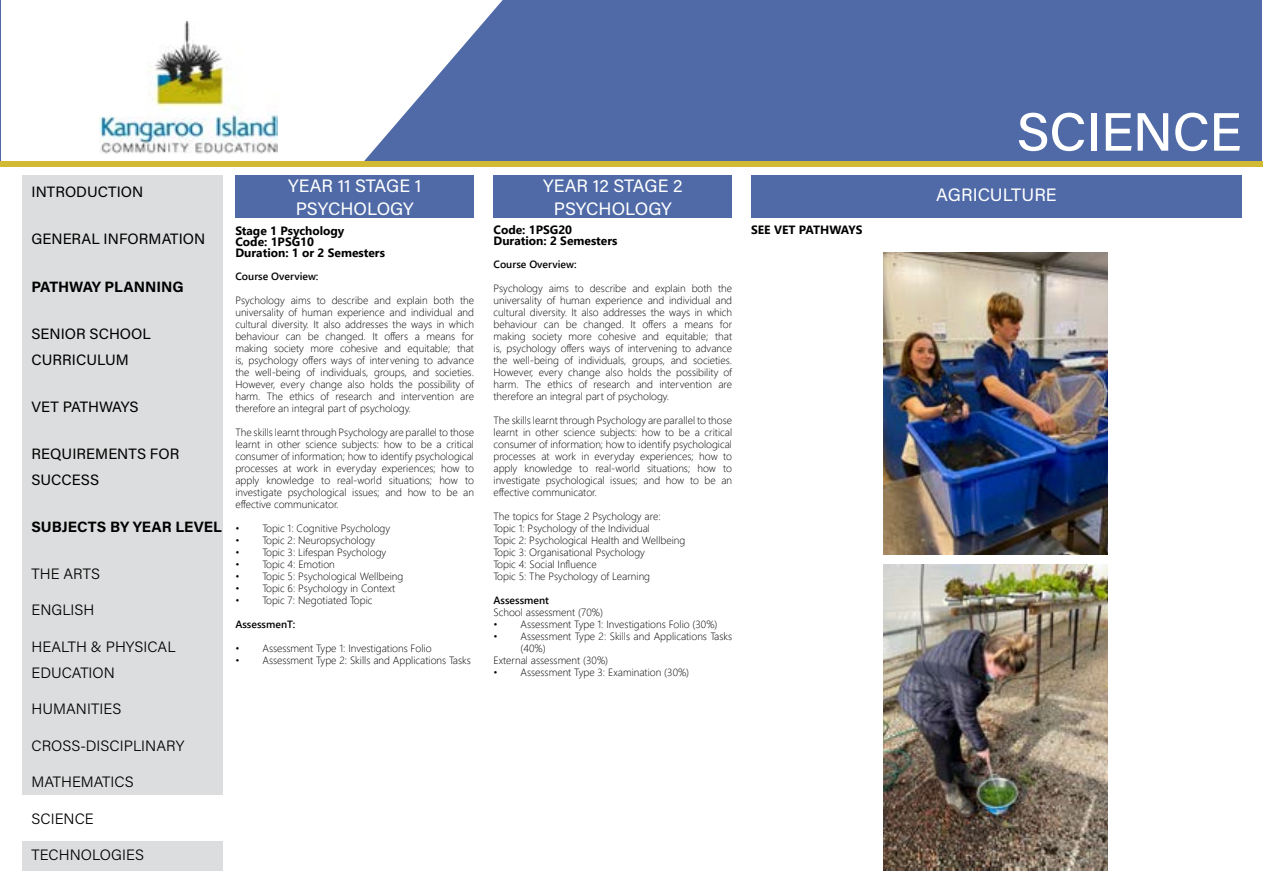
<style>
.page{position:relative;width:1263px;height:893px;background:#fff}
.page>*{position:absolute;margin:0;border:0;box-sizing:border-box;transform-origin:0 0}
.t1{font:54px "Acumin Variable Concept";letter-spacing:.01em;color:#fff}
.t2{font:18px/22.8px "Acumin Variable Concept";letter-spacing:.01em;color:#fff;text-align:center}
.t3{font:15px/25.8px "Acumin Variable Concept";letter-spacing:.01em;color:#000}
.t4{font:15px "Acumin Variable Concept";letter-spacing:.04em;color:#000}
.t5{font:700 12px/10.9px "Segoe UI";color:#000}
.t6{font:300 10.5px/12px "Segoe UI";color:#000;text-align:justify}
.t7{font:600 10.5px "Segoe UI";color:#000}
</style>
<div class="page">
<div style="left:1px;top:1px;width:1261px;height:163px;background:#4f6aa7"></div>
<svg style="left:0;top:0;width:510px;height:176px;fill:#fff"></svg>
<div style="left:1px;top:1px;width:326px;height:206px;background:#fff"></div>
<div style="left:0;top:162px;width:1263px;height:5px;background:#d3ba34"></div>
<img style="left:100px;top:21px;width:177px;height:133px">
<div style="left:235px;top:176px;width:239px;height:42px;background:#4f6aa7"></div>
<div style="left:751px;top:175px;width:491px;height:43px;background:#4f6aa7"></div>
<div style="left:493px;top:175px;width:239px;height:43px;background:#4f6aa7"></div>
<div style="left:22px;top:176px;width:201px;height:695px;background:#dcddde"></div>
<div style="left:18px;top:796px;width:210px;height:45px;background:#fff"></div>
<img style="left:883px;top:565px;width:225px;height:306px">
<img style="left:883px;top:253px;width:225px;height:301px">
<h3 class="t3" style="left:31px;top:179px;width:113px">INTRODUCTION</h3>
<h3 class="t3" style="left:31px;top:226px;width:175px">GENERAL INFORMATION</h3>
<h3 class="t3" style="left:31px;top:273px;width:153px">PATHWAY PLANNING</h3>
<h3 class="t3" style="left:31px;top:320px;width:121px">SENIOR SCHOOL<br>CURRICULUM</h3>
<h3 class="t3" style="left:31px;top:393px;width:108px">VET PATHWAYS</h3>
<h3 class="t3" style="left:31px;top:440px;width:149px">REQUIREMENTS FOR<br>SUCCESS</h3>
<h3 class="t4" style="left:31px;top:516px;width:191px">SUBJECTS BY YEAR LEVEL</h3>
<h3 class="t3" style="left:31px;top:560px;width:70px">THE ARTS</h3>
<h3 class="t3" style="left:31px;top:597px;width:64px">ENGLISH</h3>
<h3 class="t3" style="left:31px;top:633px;width:145px">HEALTH &amp; PHYSICAL<br>EDUCATION</h3>
<h3 class="t3" style="left:31px;top:696px;width:91px">HUMANITIES</h3>
<h3 class="t3" style="left:31px;top:732px;width:154px">CROSS-DISCIPLINARY</h3>
<h3 class="t3" style="left:31px;top:769px;width:104px">MATHEMATICS</h3>
<h3 class="t3" style="left:31px;top:805px;width:64px">SCIENCE</h3>
<h3 class="t3" style="left:31px;top:842px;width:114px">TECHNOLOGIES</h3>
<h1 class="t1" style="left:1017px;top:95px;width:226px">SCIENCE</h1>
<h2 class="t2" style="left:288px;top:173px;width:134px">YEAR 11 STAGE 1<br>PSYCHOLOGY</h2>
<h2 class="t2" style="left:936px;top:182px;width:122px">AGRICULTURE</h2>
<h2 class="t2" style="left:543px;top:174px;width:140px">YEAR 12 STAGE 2<br>PSYCHOLOGY</h2>
<p class="t5" style="left:235px;top:225px;width:151px">Stage 1 Psychology<br>Code: 1PSG10<br>Duration: 1 or 2 Semesters</p>
<p class="t7" style="left:235px;top:268px;width:85px">Course Overview:</p>
<p class="t6" style="left:235px;top:294px;width:240px">Psychology aims to describe and explain both the universality of human experience and individual and cultural diversity. It also addresses the ways in which behaviour can be changed. It offers a means for making society more cohesive and equitable; that is, psychology offers ways of intervening to advance the well-being of individuals, groups, and societies.<br>However, every change also holds the possibility of harm. The ethics of research and intervention are therefore an integral part of psychology.</p>
<p class="t6" style="left:235px;top:426px;width:240px">The skills learnt through Psychology are parallel to those learnt in other science subjects: how to be a critical consumer of information; how to identify psychological processes at work in everyday experiences; how to apply knowledge to real-world situations; how to investigate psychological issues; and how to be an effective communicator.</p>
<p class="t6" style="left:235px;top:522px;width:156px">• Topic 1: Cognitive Psychology</p>
<p class="t6" style="left:235px;top:534px;width:141px">• Topic 2: Neuropsychology</p>
<p class="t6" style="left:235px;top:546px;width:152px">• Topic 3: Lifespan Psychology</p>
<p class="t6" style="left:235px;top:558px;width:101px">• Topic 4: Emotion</p>
<p class="t6" style="left:235px;top:570px;width:169px">• Topic 5: Psychological Wellbeing</p>
<p class="t6" style="left:235px;top:582px;width:161px">• Topic 6: Psychology in Context</p>
<p class="t6" style="left:235px;top:594px;width:139px">• Topic 7: Negotiated Topic</p>
<p class="t7" style="left:235px;top:616px;width:61px">AssessmenT:</p>
<p class="t6" style="left:235px;top:642px;width:198px">• Assessment Type 1: Investigations Folio</p>
<p class="t6" style="left:235px;top:654px;width:237px">• Assessment Type 2: Skills and Applications Tasks</p>
<p class="t5" style="left:493px;top:224px;width:80px">Code: 1PSG20</p>
<p class="t5" style="left:751px;top:224px;width:113px">SEE VET PATHWAYS</p>
<p class="t5" style="left:493px;top:235px;width:126px">Duration: 2 Semesters</p>
<p class="t7" style="left:493px;top:256px;width:85px">Course Overview:</p>
<p class="t6" style="left:493px;top:282px;width:240px">Psychology aims to describe and explain both the universality of human experience and individual and cultural diversity. It also addresses the ways in which behaviour can be changed. It offers a means for making society more cohesive and equitable; that is, psychology offers ways of intervening to advance the well-being of individuals, groups, and societies.<br>However, every change also holds the possibility of harm. The ethics of research and intervention are therefore an integral part of psychology.</p>
<p class="t6" style="left:493px;top:414px;width:240px">The skills learnt through Psychology are parallel to those learnt in other science subjects: how to be a critical consumer of information; how to identify psychological processes at work in everyday experiences; how to apply knowledge to real-world situations; how to investigate psychological issues; and how to be an effective communicator.</p>
<p class="t6" style="left:493px;top:510px;width:193px;text-align:left">The topics for Stage 2 Psychology are:<br>Topic 1: Psychology of the Individual<br>Topic 2: Psychological Health and Wellbeing Topic 3: Organisational Psychology<br>Topic 4: Social Influence<br>Topic 5: The Psychology of Learning</p>
<p class="t7" style="left:493px;top:592px;width:57px">Assessment</p>
<p class="t6" style="left:493px;top:606px;width:111px">School assessment (70%)</p>
<p class="t6" style="left:493px;top:618px;width:226px">• Assessment Type 1: Investigations Folio (30%)</p>
<p class="t6" style="left:493px;top:630px;width:240px">• Assessment Type 2: Skills and Applications Tasks</p>
<p class="t6" style="left:520px;top:642px;width:27px">(40%)</p>
<p class="t6" style="left:493px;top:654px;width:116px">External assessment (30%)</p>
<p class="t6" style="left:493px;top:666px;width:197px">• Assessment Type 3: Examination (30%)</p>
</div>
